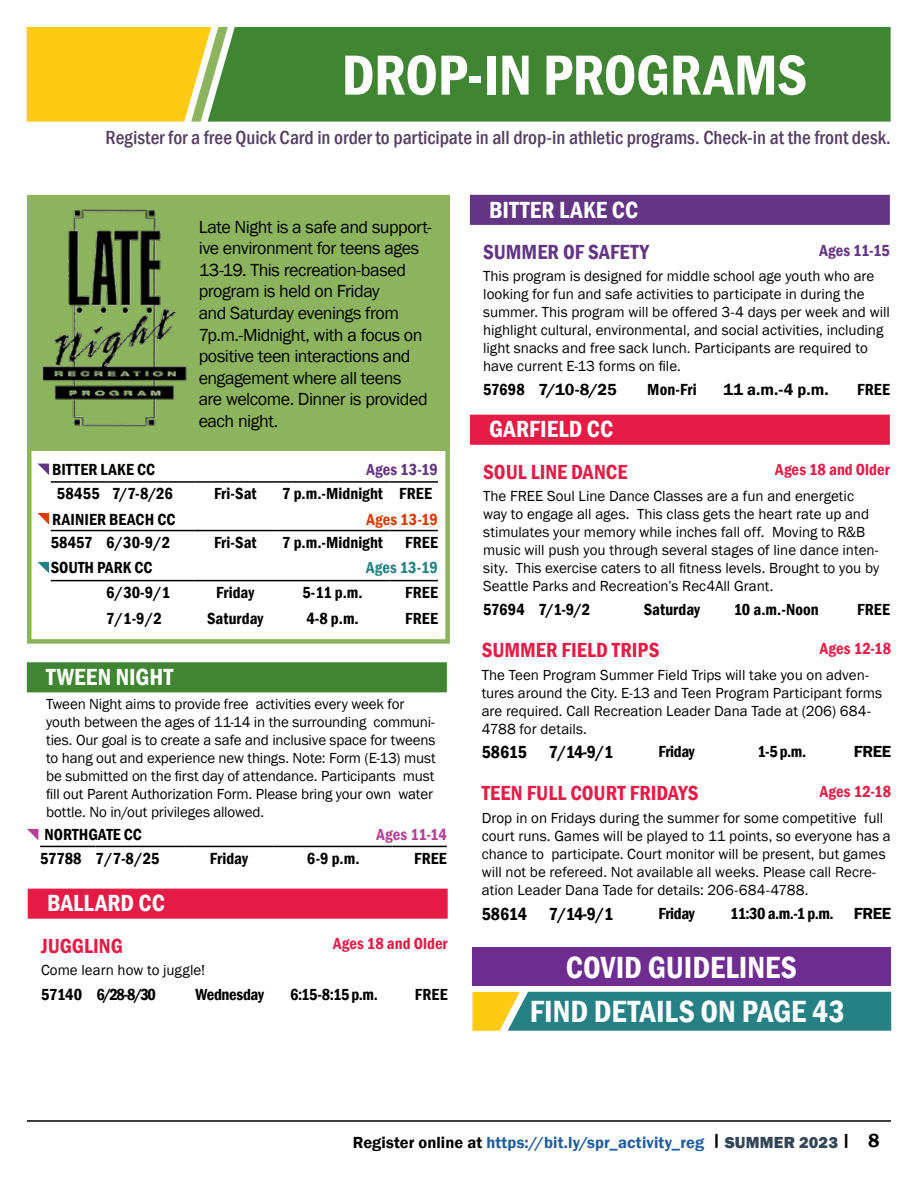
<style>
.page{position:relative;width:918px;height:1188px;background:#fff}
.page>*{position:absolute;margin:0;border:0;box-sizing:border-box;transform-origin:0 0}
.t1{font:58.5px "Franklin Gothic Demi Cond";letter-spacing:-.005em;color:#fff}
.t2{font:31.5px/44.7px "Franklin Gothic Demi Cond";color:#fff;text-align:center}
.t3{font:24px "Franklin Gothic Demi Cond";letter-spacing:.01em;color:#fff}
.t4{font:21px "Franklin Gothic Demi Cond";color:#e61c47}
.t5{font:21px "Franklin Gothic Demi Cond";letter-spacing:.01em;color:#643584}
.t6{font:500 condensed 19.5px "Franklin Gothic";color:#543e62}
.t7{font:19.5px "Franklin Gothic Demi";color:#000}
.t8{font:18px/21.6px "Franklin Gothic";letter-spacing:-.03em;color:#000}
.t9{font:18px "Franklin Gothic Demi Cond";letter-spacing:-.01em;color:#000}
.t10{font:16.5px "Franklin Gothic Demi Cond";color:#000}
.t11{font:16.5px "Franklin Gothic Demi";letter-spacing:.005em;color:#215e9e}
.t12{font:16.5px "Franklin Gothic Demi Cond";letter-spacing:.005em;color:#e61c47}
.t13{font:16.5px "Franklin Gothic Demi";letter-spacing:-.01em;color:#000}
.t14{font:16.5px "Franklin Gothic Demi Cond";letter-spacing:.005em;color:#643584}
.t15{font:16.5px "Franklin Gothic Demi Cond";letter-spacing:-.025em;color:#000}
.t16{font:16.5px "Franklin Gothic Demi Cond";letter-spacing:.005em;color:#db3a00}
.t17{font:16.5px "Franklin Gothic Demi Cond";color:#268185}
.t18{font:16.5px "Franklin Gothic Demi Cond";color:#b44198}
.t19{font:16.5px "Franklin Gothic Demi Cond";letter-spacing:-.02em;color:#000}
.t20{font:15px/18px "Franklin Gothic";color:#000}
.s1{font-family:"Franklin Gothic Demi Cond"}
.s2{font-family:"Franklin Gothic Demi"}
.s3{color:#000}
.s4{font-family:"Franklin Gothic";font-weight:800;color:#334655}
</style>
<div class="page">
<hr style="left:27px;top:1120px;width:864px;height:2px;background:#000">
<div style="left:27px;top:27px;width:181px;height:95px;background:#ffca12"></div>
<div style="left:208px;top:27px;width:683px;height:95px;background:#408532"></div>
<div style="left:27px;top:195px;width:423px;height:449px;border:4px solid #8cb45e"></div>
<div style="left:31px;top:195px;width:419px;height:255px;background:#8cb45e"></div>
<hr style="left:51px;top:530px;width:55px;height:1px;background:#000">
<hr style="left:106px;top:530px;width:89px;height:1px;background:#000">
<hr style="left:195px;top:530px;width:81px;height:1px;background:#000">
<hr style="left:276px;top:530px;width:113px;height:1px;background:#000">
<hr style="left:389px;top:530px;width:49px;height:1px;background:#000">
<hr style="left:51px;top:481px;width:55px;height:2px;background:#000">
<hr style="left:106px;top:481px;width:89px;height:2px;background:#000">
<hr style="left:195px;top:481px;width:81px;height:2px;background:#000">
<hr style="left:276px;top:481px;width:113px;height:2px;background:#000">
<hr style="left:389px;top:481px;width:49px;height:2px;background:#000">
<hr style="left:51px;top:580px;width:55px;height:1px;background:#000">
<hr style="left:106px;top:580px;width:89px;height:1px;background:#000">
<hr style="left:195px;top:580px;width:81px;height:1px;background:#000">
<hr style="left:276px;top:580px;width:113px;height:1px;background:#000">
<hr style="left:389px;top:580px;width:49px;height:1px;background:#000">
<svg style="left:38px;top:464px;width:11px;height:11px"></svg>
<img style="left:42px;top:209px;width:145px;height:218px">
<svg style="left:37px;top:513px;width:12px;height:12px"></svg>
<svg style="left:37px;top:562px;width:12px;height:11px"></svg>
<div style="left:27px;top:662px;width:420px;height:30px;background:#408532"></div>
<hr style="left:40px;top:846px;width:56px;height:1px;background:#000">
<hr style="left:96px;top:846px;width:88px;height:1px;background:#000">
<hr style="left:184px;top:846px;width:90px;height:1px;background:#000">
<hr style="left:274px;top:846px;width:119px;height:1px;background:#000">
<hr style="left:393px;top:846px;width:54px;height:1px;background:#000">
<svg style="left:27px;top:829px;width:11px;height:11px"></svg>
<div style="left:28px;top:889px;width:420px;height:30px;background:#e61c47"></div>
<div style="left:470px;top:195px;width:420px;height:30px;background:#643584"></div>
<div style="left:470px;top:415px;width:420px;height:30px;background:#e61c47"></div>
<div style="left:472px;top:947px;width:419px;height:39px;background:#6f2c91"></div>
<svg style="left:472px;top:992px;width:419px;height:39px"></svg>
<h1 class="t1" style="left:342px;top:36px;width:467px">DROP-IN PROGRAMS</h1>
<h3 class="t6" style="left:106px;top:125px;width:787px">Register for a free Quick Card in order to participate in all drop-in athletic programs. Check-in at the front desk.</h3>
<p class="t8" style="left:199px;top:216px;width:235px">Late Night is a safe and support&shy;ive environment for teens ages<br>13-19. This recreation-based program is held on Friday<br>and Saturday evenings from<br>7p.m.-Midnight, with a focus on positive teen interactions and engagement where all teens<br>are welcome. Dinner is provided each night.</p>
<p class="t10" style="left:52px;top:459px;width:105px">BITTER LAKE CC</p>
<p class="t14" style="left:366px;top:459px;width:73px">Ages 13-19</p>
<p class="t10" style="left:57px;top:483px;width:118px">58455 7/7-8/26</p>
<p class="t10" style="left:214px;top:483px;width:44px">Fri-Sat</p>
<p class="t10" style="left:282px;top:483px;width:151px">7 p.m.-Midnight FREE</p>
<p class="t10" style="left:52px;top:508px;width:125px">RAINIER BEACH CC</p>
<p class="t16" style="left:366px;top:508px;width:73px">Ages 13-19</p>
<p class="t10" style="left:51px;top:532px;width:121px">58457 6/30-9/2</p>
<p class="t10" style="left:214px;top:532px;width:44px">Fri-Sat</p>
<p class="t10" style="left:282px;top:532px;width:102px">7 p.m.-Midnight</p>
<p class="t10" style="left:405px;top:532px;width:34px">FREE</p>
<p class="t10" style="left:51px;top:557px;width:103px">SOUTH PARK CC</p>
<p class="t17" style="left:366px;top:557px;width:73px">Ages 13-19</p>
<p class="t10" style="left:106px;top:582px;width:66px">6/30-9/1</p>
<p class="t10" style="left:216px;top:582px;width:40px">Friday</p>
<p class="t10" style="left:303px;top:582px;width:62px">5-11 p.m.</p>
<p class="t10" style="left:405px;top:582px;width:34px">FREE</p>
<p class="t10" style="left:106px;top:607px;width:57px">7/1-9/2</p>
<p class="t10" style="left:207px;top:607px;width:58px">Saturday</p>
<p class="t10" style="left:306px;top:607px;width:54px">4-8 p.m.</p>
<p class="t10" style="left:405px;top:607px;width:34px">FREE</p>
<h3 class="t3" style="left:46px;top:661px;width:129px">TWEEN NIGHT</h3>
<p class="t20" style="left:46px;top:695px;width:391px">Tween Night aims to provide free activities every week for youth between the ages of 11-14 in the surrounding communi&shy;ties. Our goal is to create a safe and inclusive space for tweens to hang out and experience new things. Note: Form (E-13) must be submitted on the first day of attendance. Participants must fill out Parent Authorization Form. Please bring your own water bottle. No in/out privileges allowed.</p>
<p class="t10" style="left:44px;top:824px;width:99px">NORTHGATE CC</p>
<p class="t18" style="left:376px;top:824px;width:72px">Ages 11-14</p>
<p class="t10" style="left:40px;top:847px;width:121px">57788 7/7-8/25</p>
<p class="t10" style="left:210px;top:847px;width:40px">Friday</p>
<p class="t10" style="left:307px;top:847px;width:54px">6-9 p.m.</p>
<p class="t10" style="left:414px;top:847px;width:34px">FREE</p>
<h3 class="t3" style="left:47px;top:887px;width:119px">BALLARD CC</h3>
<h3 class="t4" style="left:41px;top:931px;width:83px">JUGGLING</h3>
<p class="t12" style="left:333px;top:933px;width:116px">Ages 18 and Older</p>
<p class="t20" style="left:41px;top:961px;width:166px">Come learn how to juggle!</p>
<p class="t15" style="left:41px;top:983px;width:116px">57140 6/28-8/30</p>
<p class="t19" style="left:195px;top:983px;width:70px">Wednesday</p>
<p class="t10" style="left:290px;top:983px;width:89px">6:15-8:15 p.m.</p>
<p class="t10" style="left:415px;top:983px;width:34px">FREE</p>
<h3 class="t3" style="left:489px;top:194px;width:150px">BITTER LAKE CC</h3>
<h3 class="t5" style="left:483px;top:238px;width:168px">SUMMER OF SAFETY</h3>
<p class="t14" style="left:819px;top:239px;width:72px">Ages 11-15</p>
<p class="t20" style="left:483px;top:268px;width:408px">This program is designed for middle school age youth who are looking for fun and safe activities to participate in during the summer. This program will be offered 3-4 days per week and will highlight cultural, environmental, and social activities, including light snacks and free sack lunch. Participants are required to have current E-13 forms on file.</p>
<p class="t13" style="left:483px;top:379px;width:135px"><span class="s1">57698</span> 7/10-8/25</p>
<p class="t10" style="left:647px;top:378px;width:51px">Mon-Fri</p>
<p class="t13" style="left:723px;top:379px;width:107px">11 a.m.-4 p.m.</p>
<p class="t10" style="left:857px;top:378px;width:34px">FREE</p>
<h3 class="t3" style="left:489px;top:413px;width:125px">GARFIELD CC</h3>
<h3 class="t4" style="left:483px;top:458px;width:146px">SOUL LINE DANCE</h3>
<p class="t12" style="left:775px;top:459px;width:116px">Ages 18 and Older</p>
<p class="t20" style="left:483px;top:487px;width:398px">The FREE Soul Line Dance Classes are a fun and energetic way to engage all ages. This class gets the heart rate up and stimulates your memory while inches fall off. Moving to R&amp;B music will push you through several stages of line dance inten&shy;sity. This exercise caters to all fitness levels. Brought to you by Seattle Parks and Recreation’s Rec4All Grant.</p>
<p class="t10" style="left:483px;top:598px;width:109px">57694 7/1-9/2</p>
<p class="t10" style="left:644px;top:598px;width:58px">Saturday</p>
<p class="t10" style="left:734px;top:598px;width:86px">10 a.m.-Noon</p>
<p class="t10" style="left:857px;top:598px;width:34px">FREE</p>
<h3 class="t4" style="left:482px;top:636px;width:179px">SUMMER FIELD TRIPS</h3>
<p class="t12" style="left:820px;top:637px;width:73px">Ages 12-18</p>
<p class="t20" style="left:482px;top:666px;width:402px">The Teen Program Summer Field Trips will take you on adven&shy;tures around the City. E-13 and Teen Program Participant forms are required. Call Recreation Leader Dana Tade at (206) 684- 4788 for details.</p>
<p class="t9" style="left:482px;top:740px;width:133px">58615 7/14-9/1</p>
<p class="t10" style="left:658px;top:741px;width:38px">Friday</p>
<p class="t10" style="left:758px;top:741px;width:50px">1-5 p.m.</p>
<p class="t13" style="left:854px;top:741px;width:39px">FREE</p>
<h3 class="t4" style="left:482px;top:779px;width:218px">TEEN FULL COURT FRIDAYS</h3>
<p class="t12" style="left:820px;top:781px;width:73px">Ages 12-18</p>
<p class="t20" style="left:482px;top:810px;width:411px">Drop in on Fridays during the summer for some competitive full court runs. Games will be played to 11 points, so everyone has a chance to participate. Court monitor will be present, but games will not be refereed. Not available all weeks. Please call Recre&shy;ation Leader Dana Tade for details: 206-684-4788.</p>
<p class="t9" style="left:482px;top:902px;width:133px">58614 7/14-9/1</p>
<p class="t10" style="left:658px;top:902px;width:38px">Friday</p>
<p class="t10" style="left:730px;top:902px;width:163px">11:30 a.m.-1 p.m. <span class="s2">FREE</span></p>
<h2 class="t2" style="left:530px;top:944px;width:316px">COVID GUIDELINES<br>FIND DETAILS ON PAGE 43</h2>
<p class="t11" style="left:353px;top:1132px;width:499px"><span class="s3">Register online at</span> https://bit.ly/spr_activity_reg <sup>|</sup> <span class="s4">SUMMER 2023</span> <sup>|</sup></p>
<h3 class="t7" style="left:868px;top:1129px;width:13px">8</h3>
</div>
